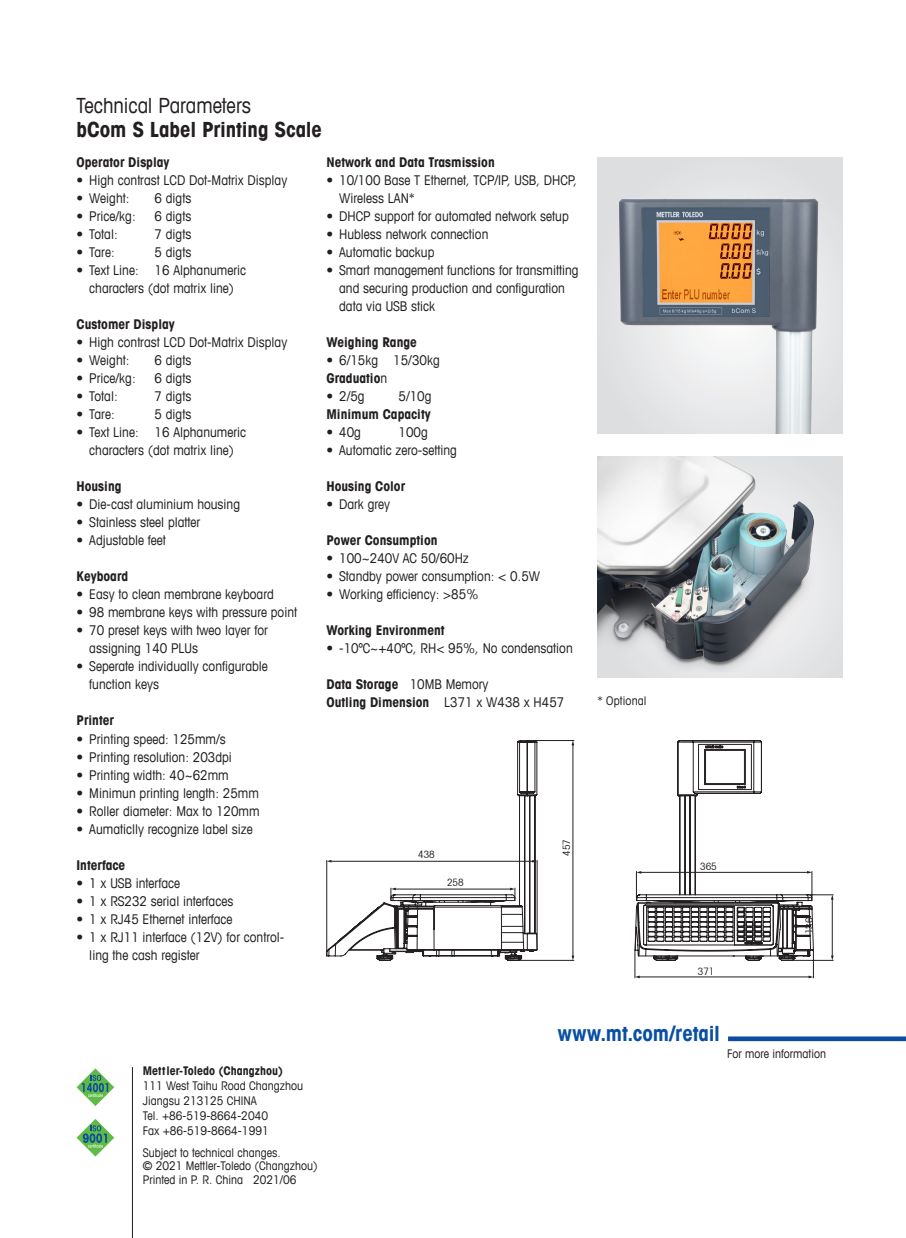
<style>
.page{position:relative;width:906px;height:1238px;background:#fff}
.page>*{position:absolute;margin:0;border:0;box-sizing:border-box;transform-origin:0 0}
.t1{font:700 condensed 21px "Avant Garde Com";letter-spacing:-.005em;color:#231f20}
.t2{font:condensed 21px "Avant Garde Com";letter-spacing:-.005em;color:#231f20}
.t3{font:700 condensed 21px "Avant Garde Com";color:#0a4fa2}
.t4{font:condensed 13.5px/18px "Avant Garde Com";color:#231f20}
.t5{font:700 condensed 13.5px "Avant Garde Com";color:#231f20}
._14_Captions_8_10{font:condensed 12px "Avant Garde Com";color:#231f20}
._14_Captions_8_10-2{font:700 condensed 12px "Avant Garde Com";color:#231f20}
.t6{font:condensed 10.05px "Avant Garde";color:#231f20}
.s1{font-weight:400}
</style>
<div class="page">
<div style="left:597px;top:456px;width:245px;height:221px;background:#e3e4e6"></div>
<img style="left:597px;top:456px;width:217px;height:212px">
<img style="left:597px;top:157px;width:245px;height:277px">
<svg style="left:326px;top:740px;width:507px;height:239px"></svg>
<div style="left:728px;top:1036px;width:178px;height:5px;background:#0d4da1"></div>
<svg style="left:77px;top:1119px;width:37px;height:37px"></svg>
<svg style="left:77px;top:1068px;width:37px;height:38px"></svg>
<hr style="left:132px;top:1067px;width:1px;height:170px;background:#231f20">
<p class="t2" style="left:77px;top:92px;width:176px">Technical Parameters</p>
<p class="t1" style="left:77px;top:116px;width:247px">bCom S Label Printing Scale</p>
<p class="t5" style="left:77px;top:154px;width:94px">Operator Display</p>
<p class="t4" style="left:77px;top:171px;width:212px">• High contrast LCD Dot-Matrix Display</p>
<p class="t4" style="left:77px;top:189px;width:54px">• Weight:</p>
<p class="t4" style="left:155px;top:189px;width:38px">6 digts</p>
<p class="t4" style="left:77px;top:207px;width:61px">• Price/kg:</p>
<p class="t4" style="left:155px;top:207px;width:38px">6 digts</p>
<p class="t4" style="left:77px;top:225px;width:43px">• Total:</p>
<p class="t4" style="left:155px;top:225px;width:38px">7 digts</p>
<p class="t4" style="left:77px;top:243px;width:40px">• Tare:</p>
<p class="t4" style="left:155px;top:243px;width:38px">5 digts</p>
<p class="t4" style="left:77px;top:261px;width:171px;text-align:center">• Text Line: 16 Alphanumeric characters (dot matrix line)</p>
<p class="t5" style="left:77px;top:316px;width:100px">Customer Display</p>
<p class="t4" style="left:77px;top:333px;width:212px">• High contrast LCD Dot-Matrix Display</p>
<p class="t4" style="left:77px;top:351px;width:54px">• Weight:</p>
<p class="t4" style="left:155px;top:351px;width:38px">6 digts</p>
<p class="t4" style="left:77px;top:369px;width:61px">• Price/kg:</p>
<p class="t4" style="left:155px;top:369px;width:38px">6 digts</p>
<p class="t4" style="left:77px;top:387px;width:43px">• Total:</p>
<p class="t4" style="left:155px;top:387px;width:38px">7 digts</p>
<p class="t4" style="left:77px;top:405px;width:40px">• Tare:</p>
<p class="t4" style="left:155px;top:405px;width:38px">5 digts</p>
<p class="t4" style="left:77px;top:423px;width:171px;text-align:center">• Text Line: 16 Alphanumeric characters (dot matrix line)</p>
<p class="t5" style="left:77px;top:478px;width:46px">Housing</p>
<p class="t4" style="left:77px;top:495px;width:165px">• Die-cast aluminium housing</p>
<p class="t4" style="left:77px;top:513px;width:125px">• Stainless steel platter</p>
<p class="t4" style="left:77px;top:531px;width:91px">• Adjustable feet</p>
<p class="t5" style="left:77px;top:568px;width:53px">Keyboard</p>
<p class="t4" style="left:77px;top:585px;width:199px">• Easy to clean membrane keyboard</p>
<p class="t4" style="left:77px;top:603px;width:222px">• 98 membrane keys with pressure point</p>
<p class="t4" style="left:89px;top:621px;width:180px;text-indent:-13px">• 70 preset keys with tweo layer for assigning 140 PLUs</p>
<p class="t4" style="left:89px;top:657px;width:180px;text-indent:-13px">• Seperate individually configurable function keys</p>
<p class="t5" style="left:77px;top:712px;width:39px">Printer</p>
<p class="t4" style="left:77px;top:729px;width:151px">• Printing speed: 125mm/s</p>
<p class="t4" style="left:77px;top:747px;width:157px">• Printing resolution: 203dpi</p>
<p class="t4" style="left:77px;top:765px;width:154px">• Printing width: 40~62mm</p>
<p class="t4" style="left:77px;top:783px;width:184px">• Minimun printing length: 25mm</p>
<p class="t4" style="left:77px;top:801px;width:185px">• Roller diameter: Max to 120mm</p>
<p class="t4" style="left:77px;top:819px;width:178px">• Aumaticlly recognize label size</p>
<p class="t5" style="left:77px;top:856px;width:50px">Interface</p>
<p class="t4" style="left:77px;top:873px;width:105px">• 1 x USB interface</p>
<p class="t4" style="left:77px;top:891px;width:158px">• 1 x RS232 serial interfaces</p>
<p class="t4" style="left:77px;top:909px;width:158px">• 1 x RJ45 Ethernet interface</p>
<p class="t4" style="left:89px;top:927px;width:197px;text-indent:-13px">• 1 x RJ11 interface (12V) for control&shy;ling the cash register</p>
<p class="t5" style="left:326px;top:154px;width:170px">Network and Data Trasmission</p>
<p class="t4" style="left:339px;top:171px;width:240px;text-indent:-13px">• 10/100 Base T Ethernet, TCP/IP, USB, DHCP,<br>Wireless LAN*</p>
<p class="t4" style="left:326px;top:207px;width:244px">• DHCP support for automated network setup</p>
<p class="t4" style="left:326px;top:225px;width:163px">• Hubless network connection</p>
<p class="t4" style="left:326px;top:243px;width:109px">• Automatic backup</p>
<p class="t4" style="left:339px;top:261px;width:241px;text-indent:-13px">• Smart management functions for transmitting and securing production and configuration data via USB stick</p>
<p class="t5" style="left:326px;top:334px;width:92px">Weighing Range</p>
<p class="t4" style="left:326px;top:351px;width:115px">• 6/15kg 15/30kg</p>
<p class="t5" style="left:326px;top:370px;width:62px">Graduatio<span class="s1">n</span></p>
<p class="t4" style="left:326px;top:387px;width:40px">• 2/5g</p>
<p class="t4" style="left:398px;top:387px;width:35px">5/10g</p>
<p class="t5" style="left:326px;top:406px;width:106px">Minimum Capacity</p>
<p class="t4" style="left:326px;top:423px;width:36px">• 40g</p>
<p class="t4" style="left:398px;top:423px;width:31px">100g</p>
<p class="t4" style="left:326px;top:441px;width:132px">• Automatic zero-setting</p>
<p class="t5" style="left:326px;top:478px;width:80px">Housing Color</p>
<p class="t4" style="left:326px;top:495px;width:65px">• Dark grey</p>
<p class="t5" style="left:326px;top:532px;width:113px">Power Consumption</p>
<p class="t4" style="left:326px;top:549px;width:144px">• 100~240V AC 50/60Hz</p>
<p class="t4" style="left:326px;top:567px;width:215px">• Standby power consumption: &lt; 0.5W</p>
<p class="t4" style="left:326px;top:585px;width:153px">• Working efficiency: &gt;85%</p>
<p class="t5" style="left:326px;top:622px;width:120px">Working Environment</p>
<p class="t4" style="left:326px;top:639px;width:248px">• -10ºC~+40ºC, RH&lt; 95%, No condensation</p>
<p class="t5" style="left:326px;top:676px;width:164px">Data Storage <span class="s1">10MB Memory</span></p>
<p class="t5" style="left:326px;top:694px;width:239px">Outling Dimension <span class="s1">L371 x W438 x H457</span></p>
<p class="t6" style="left:418px;top:848px;width:18px">438</p>
<p class="t6" style="left:447px;top:875px;width:18px">258</p>
<p class="t6" style="left:560px;top:855px;width:18px;rotate:-90deg">457</p>
<p class="_14_Captions_8_10" style="left:597px;top:693px;width:51px">* Optional</p>
<p class="t6" style="left:700px;top:860px;width:18px">365</p>
<p class="t6" style="left:698px;top:964px;width:18px">371</p>
<p class="t6" style="left:803px;top:934px;width:18px;rotate:-90deg">136</p>
<p class="_14_Captions_8_10-2" style="left:143px;top:1063px;width:141px">Mettler-Toledo (Changzhou)</p>
<p class="_14_Captions_8_10" style="left:143px;top:1078px;width:162px">111 West Taihu Road Changzhou</p>
<p class="_14_Captions_8_10" style="left:143px;top:1093px;width:116px">Jiangsu 213125 CHINA</p>
<p class="_14_Captions_8_10" style="left:143px;top:1108px;width:127px">Tel. +86-519-8664-2040</p>
<p class="_14_Captions_8_10" style="left:143px;top:1123px;width:127px">Fax +86-519-8664-1991</p>
<p class="_14_Captions_8_10" style="left:143px;top:1144px;width:139px">Subject to technical changes.</p>
<p class="_14_Captions_8_10" style="left:143px;top:1158px;width:177px">© 2021 Mettler-Toledo (Changzhou)</p>
<p class="_14_Captions_8_10" style="left:143px;top:1171px;width:155px">Printed in P. R. China 2021/06</p>
<p class="t3" style="left:558px;top:1020px;width:164px">www.mt.com/retail</p>
<p class="_14_Captions_8_10" style="left:727px;top:1046px;width:100px">For more information</p>
</div>
